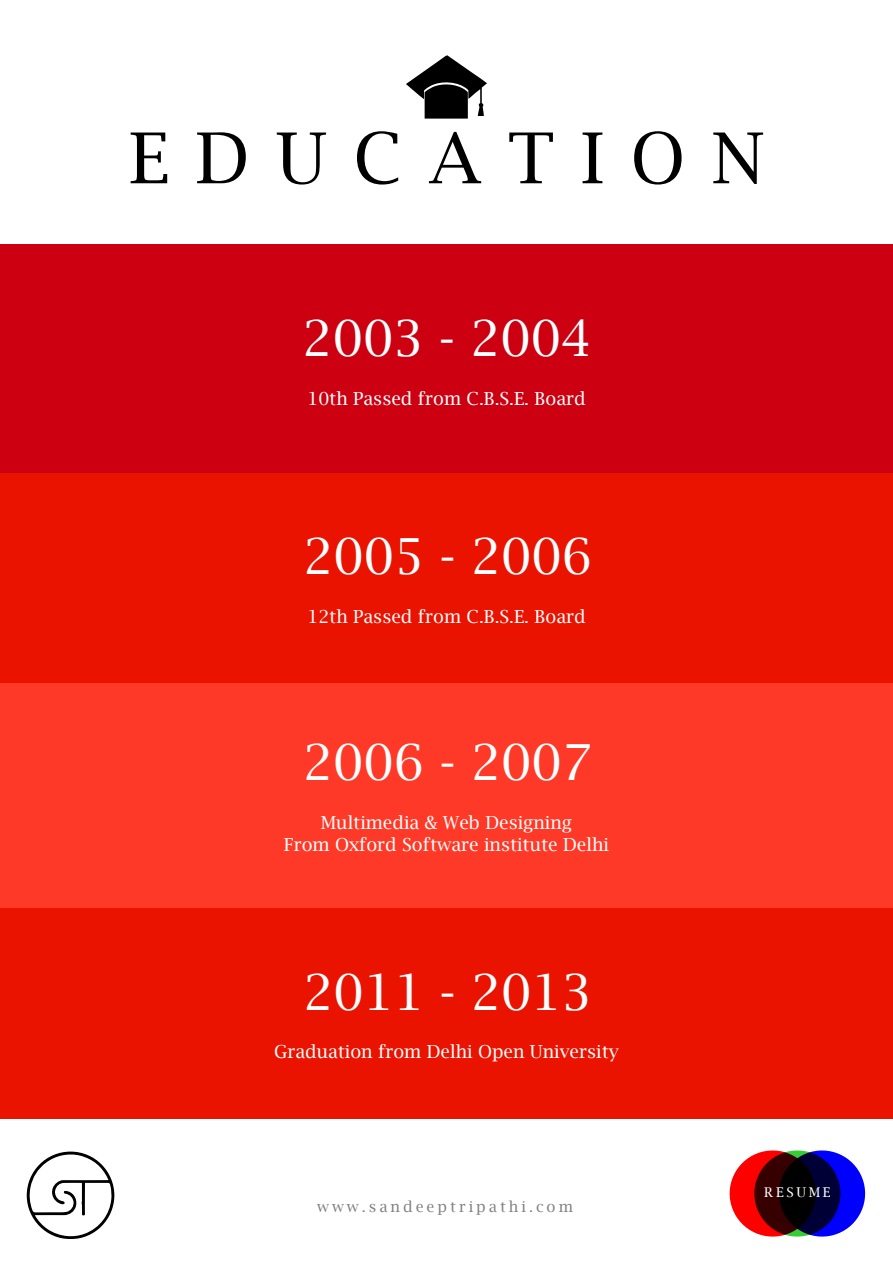
<style>
.page{position:relative;width:893px;height:1263px;background:#fff}
.page>*{position:absolute;margin:0;border:0;box-sizing:border-box;transform-origin:0 0}
.t1{font:70.2px "Lucida Bright";letter-spacing:.38em;color:#000}
.t2{font:49.95px "Lucida Bright";color:#fff}
.t3{font:18px/22px "Lucida Bright";color:#fff;text-align:center}
.t4{font:15px "Lucida Bright";letter-spacing:.2em;color:#000}
.t5{font:13.5px "Lucida Bright";letter-spacing:.2em;color:#fff}
</style>
<div class="page">
<div style="left:0;top:244px;width:893px;height:229px;background:#c01"></div>
<div style="left:0;top:473px;width:893px;height:211px;background:#ea1300"></div>
<div style="left:0;top:683px;width:893px;height:225px;background:#ff3927"></div>
<svg style="left:406px;top:55px;width:81px;height:64px"></svg>
<div style="left:0;top:908px;width:893px;height:211px;background:#ea1300"></div>
<svg style="left:730px;top:1150px;width:135px;height:86px"></svg>
<svg style="left:27px;top:1151px;width:88px;height:88px"></svg>
<h1 class="t1" style="left:129px;top:118px;width:637px">EDUCATION</h1>
<h2 class="t2" style="left:302px;top:309px;width:291px">2003 - 2004</h2>
<p class="t3" style="left:307px;top:387px;width:280px">10th Passed from C.B.S.E. Board</p>
<h2 class="t2" style="left:303px;top:528px;width:291px">2005 - 2006</h2>
<p class="t3" style="left:307px;top:605px;width:280px">12th Passed from C.B.S.E. Board</p>
<h2 class="t2" style="left:303px;top:734px;width:291px">2006 - 2007</h2>
<p class="t3" style="left:284px;top:812px;width:327px">Multimedia &amp; Web Designing<br>From Oxford Software institute Delhi</p>
<h2 class="t2" style="left:303px;top:963px;width:291px">2011 - 2013</h2>
<p class="t3" style="left:274px;top:1040px;width:346px">Graduation from Delhi Open University</p>
<p class="t4" style="left:317px;top:1198px;width:257px">www.sandeeptripathi.com</p>
<p class="t5" style="left:764px;top:1184px;width:68px">RESUME</p>
</div>
